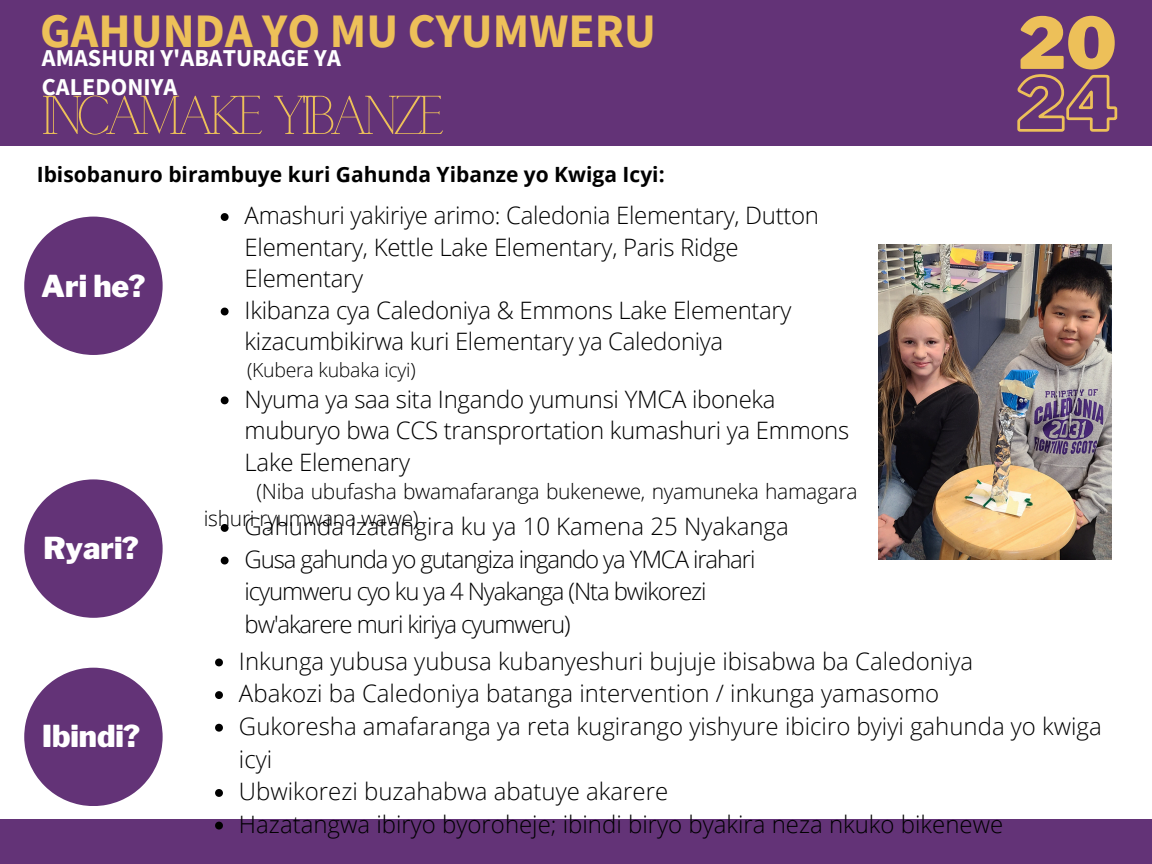
<style>
.page{position:relative;width:1152px;height:864px;background:#633377}
.page>*{position:absolute;margin:0;border:0;box-sizing:border-box;transform-origin:0 0}
.t1{font:900 70.5px "Libre Franklin";color:#edc059}
.t2{font:54px "Calgary";letter-spacing:-.14em;color:#edc059}
.t3{font:700 48px "Source Sans Pro";color:#edc059}
.t4{font:900 30px "Libre Franklin";color:#fff}
.t5{font:700 24.15px/29.2px "Source Sans Pro";color:#fff}
.t6{font:300 24px/31.5px "Open Sans";letter-spacing:-.01em;color:#000}
.t7{font:300 24px/32.7px "Open Sans";letter-spacing:-.045em;color:#000}
.t8{font:300 21px/27px "Open Sans";letter-spacing:-.01em;color:#000}
.t9{font:700 21px "Open Sans";color:#000}
.t10{font:300 19.5px "Open Sans";letter-spacing:-.01em;color:#000}
</style>
<div class="page">
<div style="left:0;top:146px;width:1152px;height:673px;background:#fff"></div>
<svg style="left:24px;top:217px;width:139px;height:138px"></svg>
<svg style="left:24px;top:479px;width:139px;height:139px"></svg>
<svg style="left:24px;top:668px;width:139px;height:138px"></svg>
<img style="left:879px;top:244px;width:233px;height:315px">
<svg style="left:1017px;top:74px;width:101px;height:58px"></svg>
<svg style="left:221px;top:213px;width:8px;height:8px"></svg>
<svg style="left:221px;top:308px;width:8px;height:7px"></svg>
<svg style="left:221px;top:396px;width:8px;height:8px"></svg>
<svg style="left:221px;top:524px;width:8px;height:8px"></svg>
<svg style="left:221px;top:557px;width:8px;height:7px"></svg>
<svg style="left:215px;top:659px;width:8px;height:7px"></svg>
<svg style="left:215px;top:691px;width:8px;height:8px"></svg>
<svg style="left:215px;top:724px;width:8px;height:8px"></svg>
<svg style="left:215px;top:789px;width:8px;height:8px"></svg>
<svg style="left:215px;top:822px;width:8px;height:8px"></svg>
<h4 class="t3" style="left:40px;top:0;width:617px">GAHUNDA YO MU CYUMWERU</h4>
<h6 class="t5" style="left:42px;top:42px;width:300px">AMASHURI Y'ABATURAGE YA<br>CALEDONIYA</h6>
<h1 class="t2" style="left:40px;top:85px;width:407px">INCAMAKE YI'BANZE</h1>
<h3 class="t1" style="left:1018px;top:1px;width:100px">20</h3>
<p class="t9" style="left:37px;top:160px;width:629px">Ibisobanuro birambuye kuri Gahunda Yibanze yo Kwiga Icyi:</p>
<p class="t6" style="left:245px;top:199px;width:576px">Amashuri yakiriye arimo: Caledonia Elementary, Dutton<br>Elementary, Kettle Lake Elementary, Paris Ridge<br>Elementary</p>
<p class="t6" style="left:245px;top:294px;width:549px">Ikibanza cya Caledoniya &amp; Emmons Lake Elementary kizacumbikirwa kuri Elementary ya Caledoniya</p>
<p class="t10" style="left:247px;top:357px;width:170px">(Kubera kubaka icyi)</p>
<p class="t6" style="left:245px;top:383px;width:606px">Nyuma ya saa sita Ingando yumunsi YMCA iboneka muburyo bwa CCS transprortation kumashuri ya Emmons<br>Lake Elemenary</p>
<p class="t8" style="left:204px;top:477px;width:655px;text-indent:53px">(Niba ubufasha bwamafaranga bukenewe, nyamuneka hamagara ishuri ryumwana wawe)</p>
<h2 class="t4" style="left:41px;top:268px;width:106px">Ari he?</h2>
<p class="t6" style="left:245px;top:510px;width:546px">Gahunda izatangira ku ya 10 Kamena 25 Nyakanga</p>
<h3 class="t7" style="left:245px;top:542px;width:512px">Gusa gahunda yo gutangiza ingando ya YMCA irahari icyumweru cyo ku ya 4 Nyakanga (Nta bwikorezi bw'akarere muri kiriya cyumweru)</h3>
<p class="t6" style="left:239px;top:645px;width:736px">Inkunga yubusa yubusa kubanyeshuri bujuje ibisabwa ba Caledoniya</p>
<p class="t6" style="left:239px;top:677px;width:702px">Abakozi ba Caledoniya batanga intervention / inkunga yamasomo</p>
<p class="t6" style="left:239px;top:709px;width:864px;line-height:32.7px">Gukoresha amafaranga ya reta kugirango yishyure ibiciro byiyi gahunda yo kwiga icyi</p>
<p class="t6" style="left:239px;top:775px;width:431px">Ubwikorezi buzahabwa abatuye akarere</p>
<p class="t6" style="left:239px;top:808px;width:766px">Hazatangwa ibiryo byoroheje; ibindi biryo byakira neza nkuko bikenewe</p>
<h3 class="t4" style="left:43px;top:530px;width:97px">Ryari?</h3>
<p class="t4" style="left:42px;top:718px;width:100px">Ibindi?</p>
</div>
